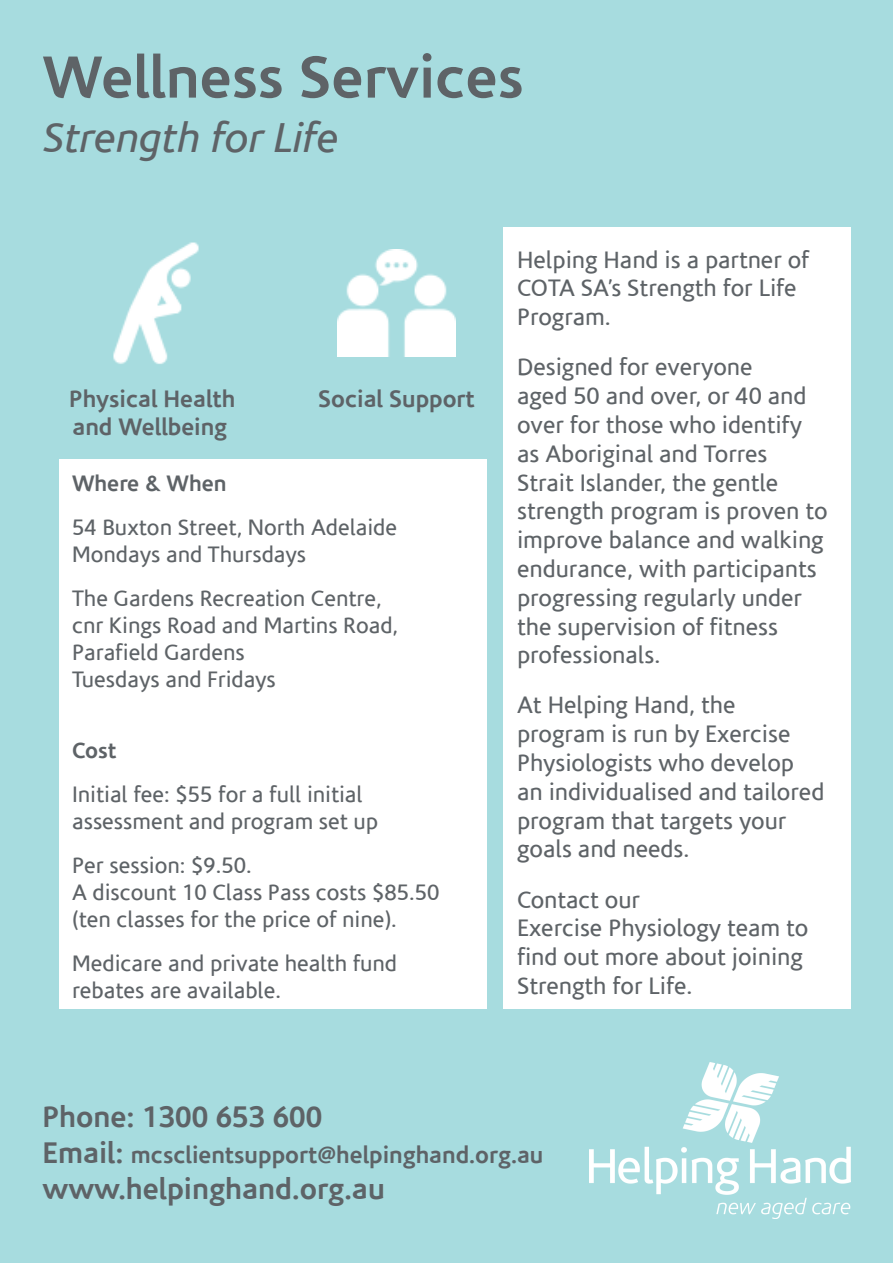
<style>
.page{position:relative;width:893px;height:1263px;background:#a7dcdf}
.page>*{position:absolute;margin:0;border:0;box-sizing:border-box;transform-origin:0 0}
.t1{font:700 60px "Corisande";color:#5e6367}
.t2{font:italic 42px "Corisande";color:#5e6367}
.t3{font:700 30px "Corisande";color:#5e6367}
.t4{font:24px/28.8px "Corisande";color:#5e6367}
.t5{font:700 24px "Corisande";color:#5e6367}
.t6{font:22.5px/27px "Corisande";color:#5e6367}
.t7{font:700 22.5px "Corisande";color:#5e6367}
.s1{font-size:30px}
</style>
<div class="page">
<div style="left:503px;top:227px;width:347px;height:782px;background:#fff"></div>
<img style="left:590px;top:1062px;width:260px;height:156px">
<img style="left:338px;top:250px;width:117px;height:106px">
<div style="left:60px;top:459px;width:427px;height:550px;background:#fff"></div>
<img style="left:113px;top:242px;width:86px;height:122px">
<p class="t1" style="left:43px;top:39px;width:483px">Wellness Services</p>
<p class="t2" style="left:43px;top:112px;width:297px">Strength for Life</p>
<p class="t5" style="left:69px;top:383px;width:168px">Physical Health</p>
<p class="t5" style="left:73px;top:412px;width:156px">and Wellbeing</p>
<p class="t7" style="left:72px;top:468px;width:156px">Where &amp; When</p>
<p class="t6" style="left:72px;top:514px;width:327px">54 Buxton Street, North Adelaide<br>Mondays and Thursdays</p>
<p class="t6" style="left:72px;top:585px;width:328px">The Gardens Recreation Centre, cnr Kings Road and Martins Road,<br>Parafield Gardens<br>Tuesdays and Fridays</p>
<p class="t5" style="left:318px;top:383px;width:158px">Social Support</p>
<p class="t7" style="left:72px;top:735px;width:46px">Cost</p>
<p class="t6" style="left:72px;top:781px;width:308px">Initial fee: $55 for a full initial assessment and program set up</p>
<p class="t6" style="left:72px;top:852px;width:369px">Per session: $9.50.<br>A discount 10 Class Pass costs $85.50 (ten classes for the price of nine).</p>
<p class="t6" style="left:72px;top:950px;width:327px">Medicare and private health fund rebates are available.</p>
<p class="t4" style="left:517px;top:246px;width:294px">Helping Hand is a partner of<br>COTA SA’s Strength for Life<br>Program.</p>
<p class="t4" style="left:517px;top:353px;width:312px">Designed for everyone<br>aged 50 and over, or 40 and over for those who identify as Aboriginal and Torres<br>Strait Islander, the gentle strength program is proven to improve balance and walking endurance, with participants progressing regularly under the supervision of fitness professionals.</p>
<p class="t4" style="left:517px;top:691px;width:309px">At Helping Hand, the program is run by Exercise<br>Physiologists who develop an individualised and tailored program that targets your goals and needs.</p>
<p class="t4" style="left:517px;top:885px;width:293px">Contact our<br>Exercise Physiology team to find out more about joining<br>Strength for Life.</p>
<p class="t3" style="left:43px;top:1097px;width:281px">Phone: 1300 653 600</p>
<p class="t5" style="left:43px;top:1139px;width:502px"><span class="s1">Email:</span> mcsclientsupport@helpinghand.org.au</p>
<p class="t3" style="left:43px;top:1169px;width:344px">www.helpinghand.org.au</p>
</div>
